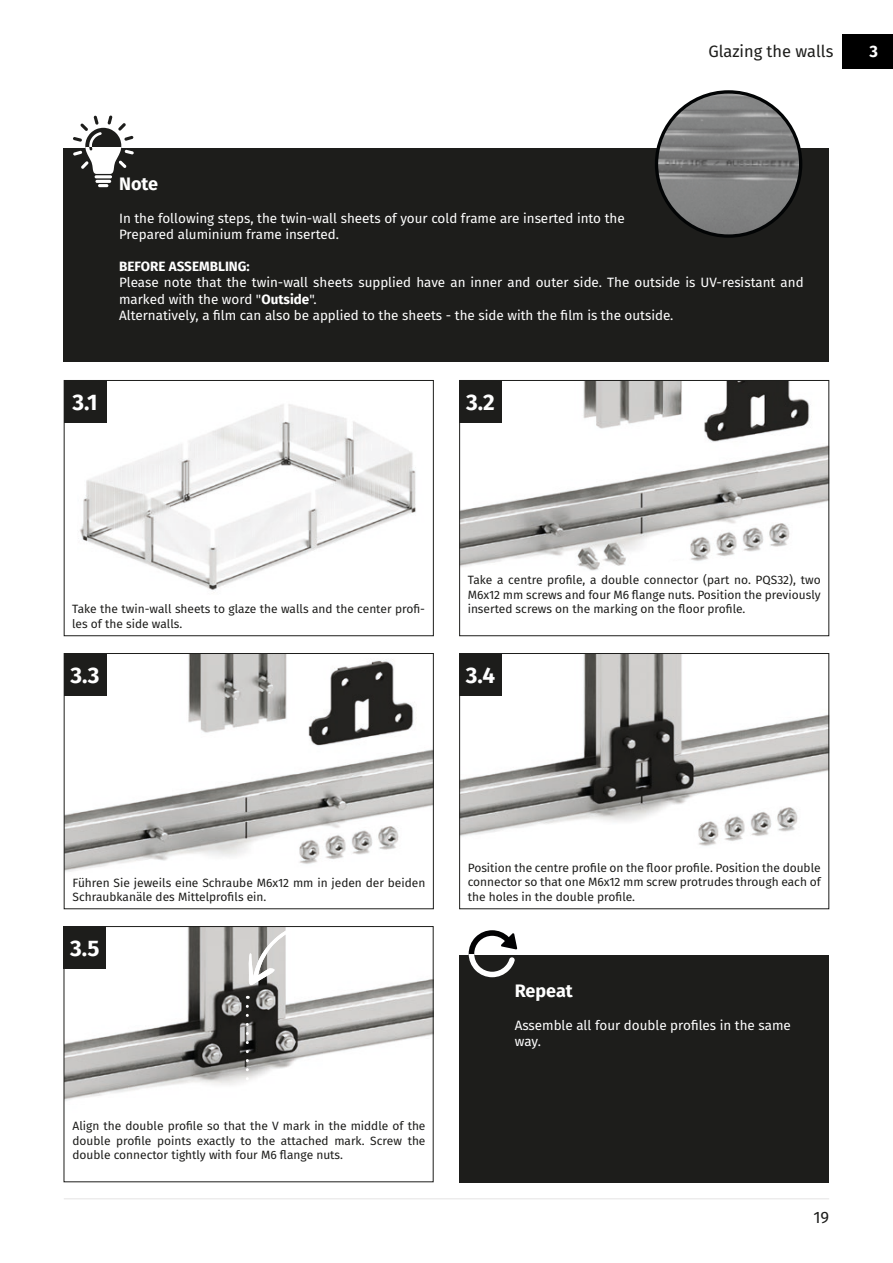
<style>
.page{position:relative;width:893px;height:1263px;background:#fff}
.page>*{position:absolute;margin:0;border:0;box-sizing:border-box;transform-origin:0 0}
.t1{font:700 22.5px "Fira Sans";color:#fff}
.t2{font:700 18px "Fira Sans";color:#fff}
.t3{font:16.5px "Fira Sans";color:#1d1d1b}
.t4{font:700 16.5px "Fira Sans";color:#fff}
.t5{font:13.5px/16.2px "Fira Sans";color:#fff}
.t6{font:700 13.5px "Fira Sans";color:#fff}
.t7{font:12px/14.4px "Fira Sans";color:#1d1d1b;text-align:justify}
.s1{font-weight:700}
</style>
<div class="page">
<hr style="left:64px;top:1198px;width:765px;height:1px;background:#e4e3e3">
<img style="left:461px;top:382px;width:366px;height:189px">
<img style="left:686px;top:517px;width:110px;height:47px">
<img style="left:461px;top:655px;width:366px;height:181px">
<img style="left:694px;top:802px;width:110px;height:44px">
<img style="left:66px;top:928px;width:366px;height:173px">
<img style="left:80px;top:382px;width:336px;height:208px">
<div style="left:842px;top:34px;width:51px;height:34px;background:#000"></div>
<svg style="left:246px;top:1006px;width:3px;height:91px"></svg>
<div style="left:64px;top:148px;width:765px;height:213px;background:#1d1d1b"></div>
<hr style="left:95px;top:175px;width:17px;height:3px;background:#fff;border-radius:2px">
<hr style="left:95px;top:180px;width:16px;height:3px;background:#fff;border-radius:2px">
<svg style="left:98px;top:184px;width:10px;height:3px"></svg>
<svg style="left:73px;top:115px;width:61px;height:59px"></svg>
<svg style="left:249px;top:928px;width:44px;height:57px"></svg>
<div style="left:459px;top:955px;width:370px;height:227px;background:#1d1d1b"></div>
<svg style="left:469px;top:930px;width:48px;height:47px"></svg>
<img style="left:656px;top:92px;width:145px;height:144px;border-radius:72px">
<div style="left:655px;top:90px;width:147px;height:148px;border:3px solid #020405;border-radius:50%"></div>
<div style="left:459px;top:380px;width:370px;height:256px;border:1px solid #1d1d1b"></div>
<div style="left:459px;top:653px;width:370px;height:256px;border:1px solid #1d1d1b"></div>
<div style="left:64px;top:380px;width:370px;height:256px;border:1px solid #1d1d1b"></div>
<div style="left:64px;top:380px;width:42px;height:43px;background:#1d1d1b"></div>
<div style="left:459px;top:380px;width:43px;height:43px;background:#1d1d1b"></div>
<img style="left:66px;top:655px;width:366px;height:217px">
<img style="left:295px;top:820px;width:109px;height:47px">
<div style="left:64px;top:653px;width:370px;height:256px;border:1px solid #1d1d1b"></div>
<div style="left:64px;top:653px;width:42px;height:43px;background:#1d1d1b"></div>
<div style="left:459px;top:653px;width:43px;height:43px;background:#1d1d1b"></div>
<div style="left:64px;top:926px;width:370px;height:256px;border:1px solid #1d1d1b"></div>
<div style="left:64px;top:926px;width:42px;height:43px;background:#1d1d1b"></div>
<h3 class="t3" style="left:708px;top:38px;width:127px">Glazing the walls</h3>
<h3 class="t4" style="left:870px;top:37px;width:10px">3</h3>
<h2 class="t2" style="left:119px;top:169px;width:41px">Note</h2>
<p class="t5" style="left:119px;top:209px;width:507px">In the following steps, the twin-wall sheets of your cold frame are inserted into the<br>Prepared aluminium frame inserted.</p>
<p class="t6" style="left:119px;top:255px;width:132px">BEFORE ASSEMBLING:</p>
<p class="t5" style="left:119px;top:274px;width:686px">Please note that the twin-wall sheets supplied have an inner and outer side. The outside is UV-resistant and marked with the word "<span class="s1">Outside</span>".<br>Alternatively, a film can also be applied to the sheets - the side with the film is the outside.</p>
<h1 class="t1" style="left:72px;top:384px;width:27px">3.1</h1>
<h1 class="t1" style="left:466px;top:384px;width:30px">3.2</h1>
<p class="t7" style="left:72px;top:601px;width:354px">Take the twin-wall sheets to glaze the walls and the center profi&shy;les of the side walls.</p>
<p class="t7" style="left:468px;top:573px;width:354px">Take a centre profile, a double connector (part no. PQS32), two M6x12 mm screws and four M6 flange nuts. Position the previously inserted screws on the marking on the floor profile.</p>
<h1 class="t1" style="left:70px;top:657px;width:31px">3.3</h1>
<h1 class="t1" style="left:466px;top:657px;width:31px">3.4</h1>
<p class="t7" style="left:73px;top:875px;width:354px">Führen Sie jeweils eine Schraube M6x12 mm in jeden der beiden<br>Schraubkanäle des Mittelprofils ein.</p>
<h1 class="t1" style="left:70px;top:930px;width:31px">3.5</h1>
<p class="t7" style="left:73px;top:1119px;width:354px">Align the double profile so that the V mark in the middle of the double profile points exactly to the attached mark. Screw the double connector tightly with four M6 flange nuts.</p>
<p class="t7" style="left:468px;top:860px;width:354px">Position the centre profile on the floor profile. Position the double connector so that one M6x12 mm screw protrudes through each of the holes in the double profile.</p>
<h2 class="t2" style="left:515px;top:976px;width:60px">Repeat</h2>
<p class="t5" style="left:515px;top:1016px;width:278px">Assemble all four double profiles in the same way.</p>
<h3 class="t3" style="left:813px;top:1205px;width:17px">19</h3>
</div>
